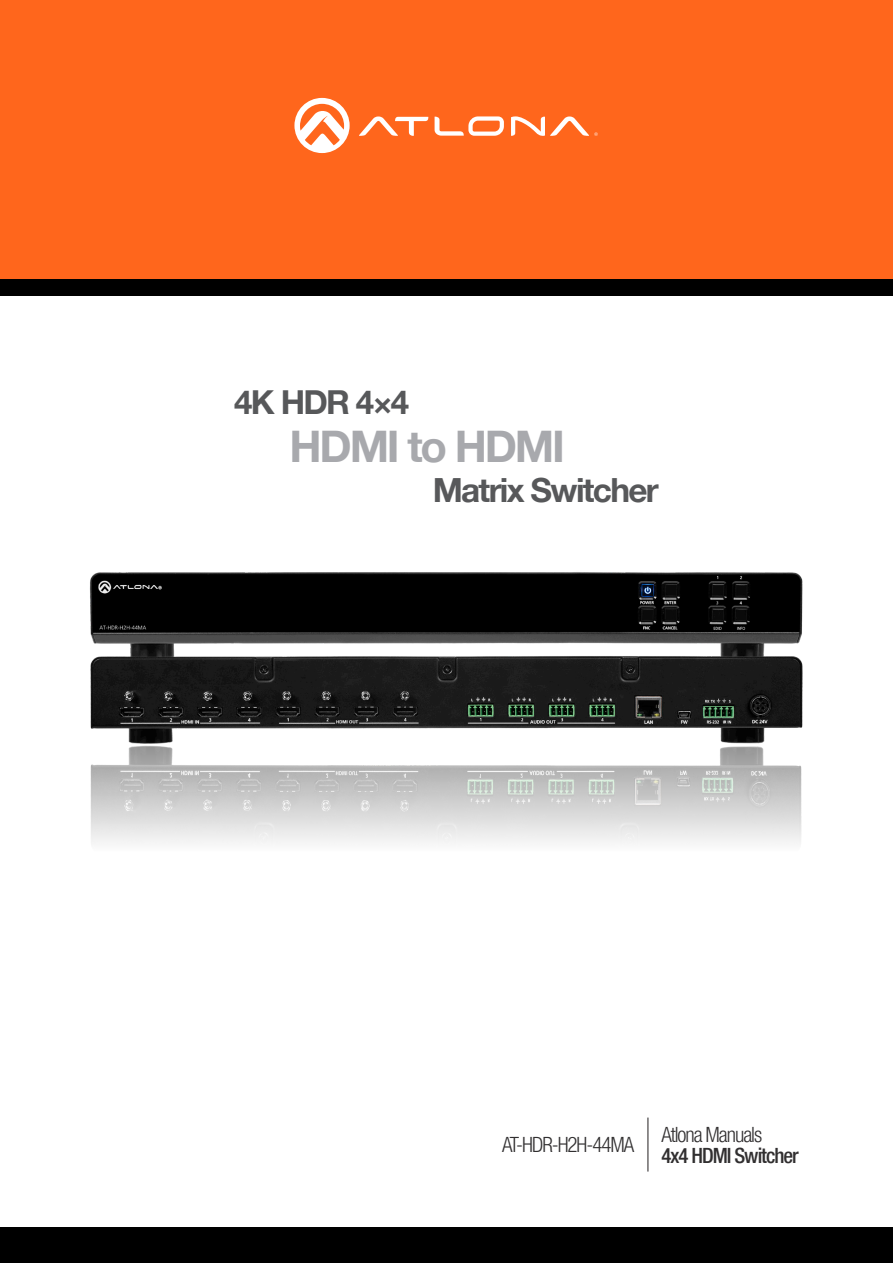
<style>
.page{position:relative;width:893px;height:1263px;background:#fff}
.page>*{position:absolute;margin:0;border:0;box-sizing:border-box;transform-origin:0 0}
.t1{font:700 43.5px "Helvetica Neue LTW1 G";letter-spacing:-.05em;color:#a8a9ad}
.t2{font:700 33.3px "Helvetica Neue LTW1 G";letter-spacing:-.05em;color:#57585a}
.t3{font:700 33px "Helvetica Neue LTW1 G";color:#57585a}
.t4{font:300 condensed 21px "Helvetica Neue LTW1 G";letter-spacing:-.05em;color:#312f30}
.t5{font:500 condensed 21px "Helvetica Neue LTW1 G";letter-spacing:-.05em;color:#312f30}
</style>
<div class="page">
<div style="left:0;top:0;width:893px;height:279px;background:#ff661c"></div>
<div style="left:0;top:1227px;width:893px;height:36px;background:#000"></div>
<div style="left:0;top:279px;width:893px;height:17px;background:#000"></div>
<svg style="left:435px;top:116px;width:69px;height:20px"></svg>
<svg style="left:359px;top:116px;width:70px;height:20px"></svg>
<svg style="left:511px;top:116px;width:87px;height:20px"></svg>
<svg style="left:294px;top:98px;width:56px;height:55px"></svg>
<hr style="left:648px;top:1117px;width:1px;height:54px;background:#231f20">
<img style="left:90px;top:572px;width:713px;height:271px">
<h3 class="t3" style="left:234px;top:382px;width:176px">4K HDR 4×4</h3>
<h1 class="t1" style="left:290px;top:419px;width:277px">HDMI to HDMI</h1>
<h2 class="t2" style="left:433px;top:469px;width:228px">Matrix Switcher</h2>
<p class="t4" style="left:502px;top:1132px;width:134px">AT-HDR-H2H-44MA</p>
<p class="t4" style="left:662px;top:1122px;width:102px">Atlona Manuals</p>
<p class="t5" style="left:662px;top:1143px;width:139px">4x4 HDMI Switcher</p>
</div>
